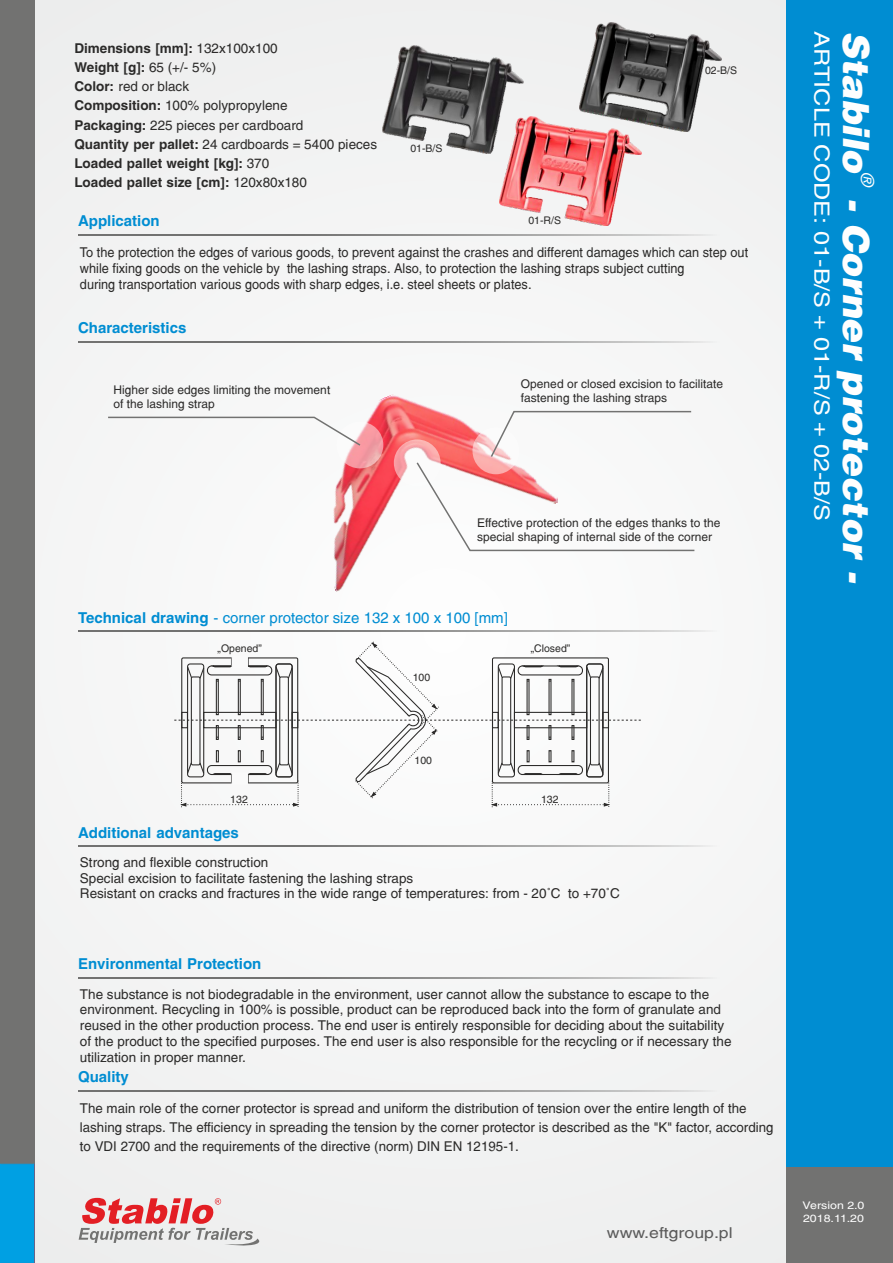
<style>
.page{position:relative;width:893px;height:1263px;background:#fff}
.page>*{position:absolute;margin:0;border:0;box-sizing:border-box;transform-origin:0 0}
.t1{font:italic 900 36px "Switzerland";color:#fefefe}
.t2{font:21px "Switzerland";color:#fefefe;scale:1.2 1}
.t3{font:italic 18px "Switzerland";color:#fefefe}
.t4{font:700 15px "Switzerland";color:#008dd2}
.t5{font:15px "Switzerland";color:#008dd2}
.t6{font:15px "Switzerland";color:#5b5b5b;scale:1.18 1}
.t7{font:13.5px/15.9px "Switzerland";color:#2b2a29}
.t8{font:13.5px/15.9px "Switzerland";color:#2b2a29;scale:.94 1}
.t9{font:700 13.5px/19.2px "Switzerland";color:#2b2a29}
.t10{font:12px/14.1px "Switzerland";color:#2b2a29}
.t11{font:10.5px "Switzerland";color:#2b2a29}
.t12{font:10.5px/12.3px "Switzerland";color:#fefefe;scale:1.18 1}
.s1{font-weight:400}
.s2{font-weight:700}
</style>
<div class="page">
<div style="left:0;top:0;width:891px;height:1263px;background:#f4f4f4"></div>
<div style="left:787px;top:0;width:106px;height:1184px;background:#008dd2"></div>
<div style="left:0;top:0;width:34px;height:1263px;background:#727271"></div>
<div style="left:787px;top:1167px;width:106px;height:96px;background:#727271"></div>
<hr style="left:78px;top:234px;width:673px;height:2px;background:#727271">
<hr style="left:78px;top:341px;width:673px;height:2px;background:#727271">
<hr style="left:78px;top:630px;width:673px;height:2px;background:#727271">
<hr style="left:78px;top:845px;width:673px;height:2px;background:#727271">
<hr style="left:78px;top:1090px;width:673px;height:2px;background:#727271">
<div style="left:0;top:1164px;width:34px;height:99px;background:#00a0e3"></div>
<svg style="left:79px;top:1198px;width:180px;height:48px"></svg>
<img style="left:382px;top:45px;width:141px;height:108px">
<img style="left:499px;top:117px;width:143px;height:109px">
<img style="left:333px;top:394px;width:102px;height:198px">
<div style="left:337px;top:422px;width:46px;height:46px;background:#fefefe;border-radius:50%;opacity:.5"></div>
<div style="left:394px;top:439px;width:47px;height:47px;background:#fefefe;border-radius:50%;opacity:.5"></div>
<svg style="left:108px;top:416px;width:254px;height:31px"></svg>
<svg style="left:415px;top:410px;width:280px;height:142px"></svg>
<img style="left:579px;top:23px;width:142px;height:109px">
<svg style="left:174px;top:641px;width:467px;height:167px"></svg>
<hr style="left:78px;top:977px;width:673px;height:2px;background:#727271">
<p class="t9" style="left:74px;top:39px;width:304px">Dimensions [mm]: <span class="s1">132x100x100<br></span>Weight [g]: <span class="s1">65 (+/- 5%)<br></span>Color: <span class="s1">red or black<br></span>Composition: <span class="s1">100% polypropylene<br></span>Packaging: <span class="s1">225 pieces per cardboard<br></span>Quantity per pallet: <span class="s1">24 cardboards = 5400 pieces<br></span>Loaded pallet weight [kg]: <span class="s1">370<br></span>Loaded pallet size [cm]: <span class="s1">120x80x180</span></p>
<p class="t4" style="left:78px;top:215px;width:83px">Application</p>
<p class="t11" style="left:410px;top:144px;width:34px">01-B/S</p>
<p class="t11" style="left:528px;top:216px;width:34px">01-R/S</p>
<p class="t11" style="left:705px;top:66px;width:34px">02-B/S</p>
<p class="t8" style="left:80px;top:246px;width:712px">To the protection the edges of various goods, to prevent against the crashes and different damages which can step out while fixing goods on the vehicle by the lashing straps. Also, to protection the lashing straps subject cutting<br>during transportation various goods with sharp edges, i.e. steel sheets or plates.</p>
<p class="t4" style="left:78px;top:322px;width:110px">Characteristics</p>
<p class="t10" style="left:113px;top:384px;width:218px">Higher side edges limiting the movement of the lashing strap</p>
<p class="t10" style="left:521px;top:378px;width:204px">Opened or closed excision to facilitate fastening the lashing straps</p>
<p class="t10" style="left:477px;top:517px;width:245px">Effective protection of the edges thanks to the special shaping of internal side of the corner</p>
<p class="t5" style="left:78px;top:611px;width:431px"><span class="s2">Technical drawing</span> - corner protector size 132 x 100 x 100 [mm]</p>
<p class="t11" style="left:218px;top:644px;width:46px">„Opened”</p>
<p class="t11" style="left:531px;top:644px;width:41px">„Closed”</p>
<p class="t11" style="left:413px;top:673px;width:19px">100</p>
<h2 class="t2" style="left:831px;top:31px;width:410px;rotate:90deg">ARTICLE CODE: 01-B/S + 01-R/S + 02-B/S</h2>
<h1 class="t1" style="left:873px;top:31px;width:553px;rotate:90deg">Stabilo - Corner protector -</h1>
<h3 class="t3" style="left:875px;top:172px;width:17px;rotate:90deg">®</h3>
<p class="t11" style="left:230px;top:795px;width:19px">132</p>
<p class="t4" style="left:78px;top:826px;width:162px">Additional advantages</p>
<p class="t11" style="left:415px;top:756px;width:19px">100</p>
<p class="t11" style="left:541px;top:795px;width:19px">132</p>
<p class="t7" style="left:80px;top:855px;width:541px">Strong and flexible construction<br>Special excision to facilitate fastening the lashing straps<br>Resistant on cracks and fractures in the wide range of temperatures: from - 20°C to +70°C</p>
<p class="t4" style="left:78px;top:957px;width:185px">Environmental Protection</p>
<p class="t7" style="left:80px;top:987px;width:653px">The substance is not biodegradable in the environment, user cannot allow the substance to escape to the environment. Recycling in 100% is possible, product can be reproduced back into the form of granulate and reused in the other production process. The end user is entirely responsible for deciding about the suitability of the product to the specified purposes. The end user is also responsible for the recycling or if necessary the utilization in proper manner.</p>
<p class="t4" style="left:78px;top:1070px;width:52px">Quality</p>
<p class="t7" style="left:80px;top:1100px;width:695px;line-height:19px">The main role of the corner protector is spread and uniform the distribution of tension over the entire length of the lashing straps. The efficiency in spreading the tension by the corner protector is described as the "K" factor, according to VDI 2700 and the requirements of the directive (norm) DIN EN 12195-1.</p>
<p class="t6" style="left:607px;top:1226px;width:108px">www.eftgroup.pl</p>
<p class="t12" style="left:803px;top:1200px;width:54px">Version 2.0<br>2018.11.20</p>
</div>
